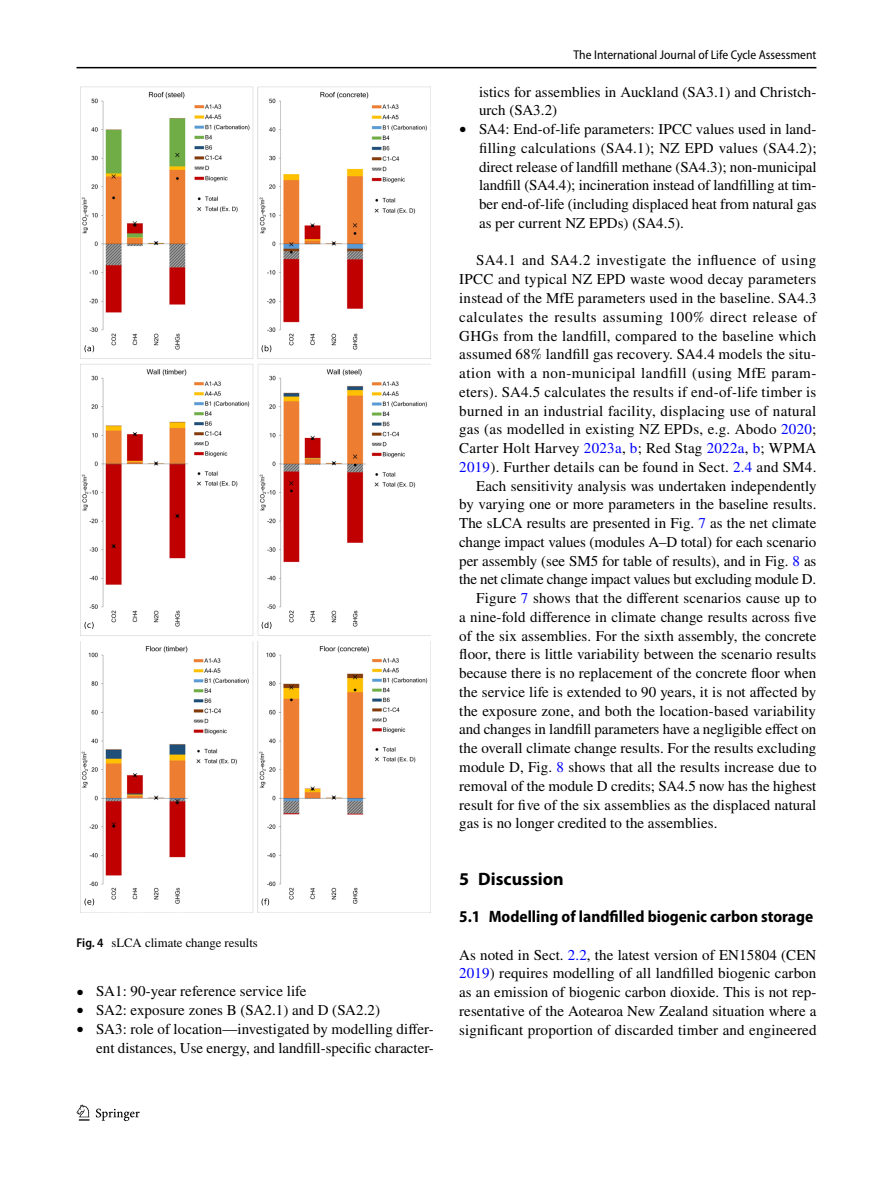
<style>
.page{position:relative;width:893px;height:1187px;background:#fff}
.page>*{position:absolute;margin:0;border:0;box-sizing:border-box;transform-origin:0 0}
.t1{font:700 18px "Myriad Pro";color:#000}
.t2{font:700 semi-condensed 16.5px "Myriad Pro";color:#000}
.t3{font:15px/18.8px "STIX";letter-spacing:.005em;color:#000;text-align:justify}
.t4{font:15px "STIX";letter-spacing:.035em;color:#000}
.t5{font:15px "STIX";letter-spacing:-.015em;color:#000}
.t6{font:15px "STIX";letter-spacing:.03em;color:#000}
.t7{font:semi-condensed 12.75px "Myriad Pro";color:#000}
.t8{font:12.75px "STIX";color:#000}
.s1{font-family:"Myriad Pro";font-weight:600;font-stretch:semi-condensed}
.s2{font-size:14.1px}
.s3{color:#00f}
</style>
<div class="page">
<hr style="left:77px;top:67px;width:739px;height:1px;background:#000">
<svg style="left:77px;top:1104px;width:12px;height:16px"></svg>
<svg style="left:96px;top:1108px;width:44px;height:12px"></svg>
<img style="left:80px;top:87px;width:350px;height:825px">
<svg style="left:84px;top:345px;width:10px;height:7px"></svg>
<svg style="left:262px;top:345px;width:9px;height:7px"></svg>
<svg style="left:84px;top:622px;width:10px;height:7px"></svg>
<svg style="left:262px;top:622px;width:9px;height:7px"></svg>
<svg style="left:84px;top:898px;width:10px;height:7px"></svg>
<svg style="left:262px;top:898px;width:7px;height:7px"></svg>
<p class="t8" style="left:77px;top:934px;width:183px"><span class="s1">Fig. 4</span> sLCA climate change results</p>
<p class="t3" style="left:77px;top:982px;width:231px"><span class="s2">•</span> SA1: 90-year reference service life</p>
<p class="t3" style="left:77px;top:1001px;width:305px"><span class="s2">•</span> SA2: exposure zones B (SA2.1) and D (SA2.2)</p>
<p class="t3" style="left:77px;top:1020px;width:359px;text-align:right"><span class="s2">•</span> SA3: role of location—investigated by modelling differ&shy;ent distances, Use energy, and landfill-specific character-</p>
<p class="t7" style="left:574px;top:48px;width:244px">The International Journal of Life Cycle Assessment</p>
<p class="t3" style="left:479px;top:83px;width:339px">istics for assemblies in Auckland (SA3.1) and Christch&shy;urch (SA3.2)</p>
<p class="t3" style="left:479px;top:121px;width:339px;text-indent:-20px"><span class="s2">•</span> SA4: End-of-life parameters: IPCC values used in land&shy;filling calculations (SA4.1); NZ EPD values (SA4.2); direct release of landfill methane (SA4.3); non-municipal landfill (SA4.4); incineration instead of landfilling at tim&shy;ber end-of-life (including displaced heat from natural gas as per current NZ EPDs) (SA4.5).</p>
<p class="t4" style="left:476px;top:250px;width:342px">SA4.1 and SA4.2 investigate the influence of using</p>
<p class="t3" style="left:459px;top:271px;width:359px">IPCC and typical NZ EPD waste wood decay parameters</p>
<p class="t3" style="left:459px;top:289px;width:359px">instead of the MfE parameters used in the baseline. SA4.3</p>
<p class="t4" style="left:459px;top:306px;width:359px">calculates the results assuming 100% direct release of</p>
<p class="t3" style="left:459px;top:327px;width:359px">GHGs from the landfill, compared to the baseline which</p>
<p class="t3" style="left:459px;top:346px;width:359px">assumed 68% landfill gas recovery. SA4.4 models the situ-</p>
<p class="t6" style="left:459px;top:362px;width:359px">ation with a non-municipal landfill (using MfE param-</p>
<p class="t3" style="left:459px;top:383px;width:359px">eters). SA4.5 calculates the results if end-of-life timber is</p>
<p class="t3" style="left:459px;top:402px;width:359px">burned in an industrial facility, displacing use of natural</p>
<p class="t3" style="left:459px;top:421px;width:359px">gas (as modelled in existing NZ EPDs, e.g. Abodo <span class="s3">2020</span>;</p>
<p class="t3" style="left:459px;top:439px;width:359px">Carter Holt Harvey <span class="s3">2023a</span>, <span class="s3">b</span>; Red Stag <span class="s3">2022a</span>, <span class="s3">b</span>; WPMA</p>
<p class="t3" style="left:459px;top:458px;width:359px"><span class="s3">2019</span>). Further details can be found in Sect. <span class="s3">2.4</span> and SM4.</p>
<p class="t3" style="left:476px;top:477px;width:342px">Each sensitivity analysis was undertaken independently</p>
<p class="t3" style="left:459px;top:496px;width:359px">by varying one or more parameters in the baseline results.</p>
<p class="t3" style="left:459px;top:514px;width:359px">The sLCA results are presented in Fig. <span class="s3">7</span> as the net climate</p>
<p class="t3" style="left:459px;top:533px;width:359px">change impact values (modules A–D total) for each scenario</p>
<p class="t3" style="left:459px;top:552px;width:359px">per assembly (see SM5 for table of results), and in Fig. <span class="s3">8</span> as</p>
<p class="t5" style="left:459px;top:569px;width:358px">the net climate change impact values but excluding module D.</p>
<p class="t3" style="left:476px;top:589px;width:342px">Figure <span class="s3">7</span> shows that the different scenarios cause up to</p>
<p class="t3" style="left:459px;top:608px;width:359px">a nine-fold difference in climate change results across five</p>
<p class="t3" style="left:459px;top:627px;width:359px">of the six assemblies. For the sixth assembly, the concrete</p>
<p class="t3" style="left:459px;top:646px;width:358px">floor, there is little variability between the scenario results</p>
<p class="t3" style="left:459px;top:664px;width:359px">because there is no replacement of the concrete floor when</p>
<p class="t3" style="left:459px;top:683px;width:359px">the service life is extended to 90 years, it is not affected by</p>
<p class="t3" style="left:459px;top:702px;width:358px">the exposure zone, and both the location-based variability</p>
<p class="t3" style="left:459px;top:721px;width:359px">and changes in landfill parameters have a negligible effect on</p>
<p class="t3" style="left:459px;top:739px;width:359px">the overall climate change results. For the results excluding</p>
<p class="t3" style="left:459px;top:758px;width:359px">module D, Fig. <span class="s3">8</span> shows that all the results increase due to</p>
<p class="t3" style="left:459px;top:777px;width:358px">removal of the module D credits; SA4.5 now has the highest</p>
<p class="t3" style="left:459px;top:796px;width:359px">result for five of the six assemblies as the displaced natural</p>
<p class="t3" style="left:459px;top:814px;width:260px">gas is no longer credited to the assemblies.</p>
<p class="t1" style="left:459px;top:866px;width:106px">5 Discussion</p>
<p class="t2" style="left:459px;top:907px;width:356px">5.1 Modelling of landfilled biogenic carbon storage</p>
<p class="t3" style="left:459px;top:946px;width:359px">As noted in Sect. <span class="s3">2.2</span>, the latest version of EN15804 (CEN <span class="s3">2019</span>) requires modelling of all landfilled biogenic carbon as an emission of biogenic carbon dioxide. This is not rep&shy;resentative of the Aotearoa New Zealand situation where a significant proportion of discarded timber and engineered</p>
</div>
